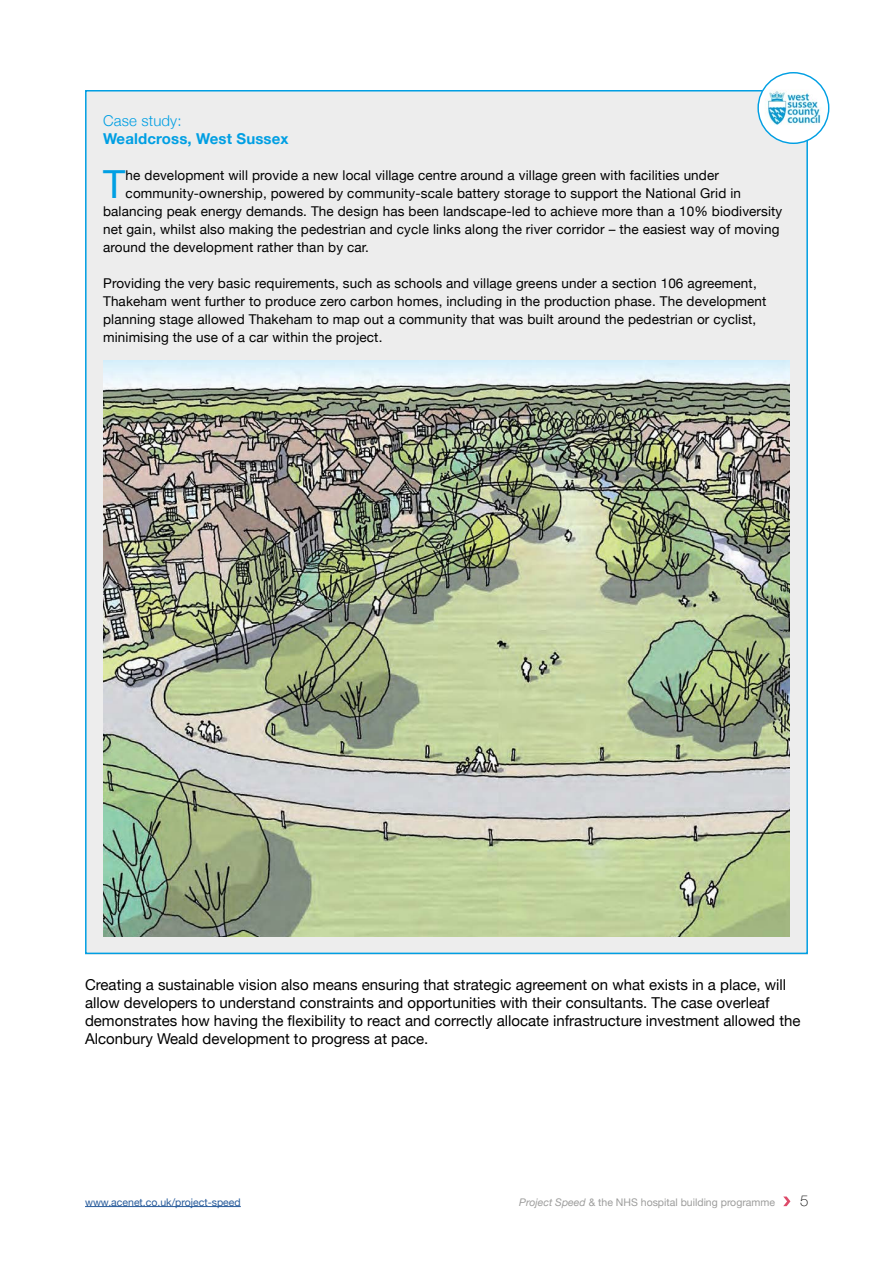
<style>
.page{position:relative;width:893px;height:1263px;background:#fff}
.page>*{position:absolute;margin:0;border:0;box-sizing:border-box;transform-origin:0 0}
.t1{font:38.7px "Helvetica Neue";color:#009fe3}
.t2{font:15px/18px "Helvetica Neue";color:#000}
.t3{font:700 15px "Helvetica Neue";letter-spacing:.01em;color:#009fe3}
.t4{font:300 15px "Helvetica Neue";letter-spacing:.01em;color:#009fe3}
.t5{font:100 15px "Helvetica Neue";color:#000}
.t6{font:13.5px/18px "Helvetica Neue";letter-spacing:.01em;color:#000}
.t7{font:10.5px "Helvetica Neue";color:#9d9d9c}
.t8{font:10.5px "Helvetica Neue";color:#275b9b}
.s1{font-style:italic}
</style>
<div class="page">
<hr style="left:85px;top:1206px;width:156px;height:1px;background:#275b9b">
<svg style="left:783px;top:1196px;width:7px;height:10px"></svg>
<div style="left:85px;top:90px;width:723px;height:864px;background:#ededed"></div>
<img style="left:103px;top:360px;width:687px;height:576px">
<div style="left:758px;top:73px;width:71px;height:70px;background:#fff;border-radius:50%"></div>
<img style="left:758px;top:82px;width:71px;height:52px">
<div style="left:757px;top:72px;width:72px;height:72px;border:1px solid #009fe3;border-radius:50%"></div>
<p class="t4" style="left:103px;top:111px;width:80px">Case study:</p>
<p class="t3" style="left:103px;top:127px;width:187px">Wealdcross, West Sussex</p>
<h1 class="t1" style="left:103px;top:156px;width:24px">T</h1>
<p class="t6" style="left:126px;top:167px;width:595px">he development will provide a new local village centre around a village green with facilities under</p>
<p class="t6" style="left:126px;top:185px;width:617px">community-ownership, powered by community-scale battery storage to support the National Grid in</p>
<p class="t6" style="left:103px;top:203px;width:681px">balancing peak energy demands. The design has been landscape-led to achieve more than a 10% biodiversity</p>
<p class="t6" style="left:103px;top:221px;width:678px">net gain, whilst also making the pedestrian and cycle links along the river corridor – the easiest way of moving</p>
<p class="t6" style="left:103px;top:239px;width:267px">around the development rather than by car.</p>
<p class="t6" style="left:103px;top:275px;width:665px">Providing the very basic requirements, such as schools and village greens under a section 106 agreement, Thakeham went further to produce zero carbon homes, including in the production phase. The development planning stage allowed Thakeham to map out a community that was built around the pedestrian or cyclist, minimising the use of a car within the project.</p>
<p class="t2" style="left:85px;top:977px;width:717px">Creating a sustainable vision also means ensuring that strategic agreement on what exists in a place, will allow developers to understand constraints and opportunities with their consultants. The case overleaf demonstrates how having the flexibility to react and correctly allocate infrastructure investment allowed the Alconbury Weald development to progress at pace.</p>
<p class="t8" style="left:85px;top:1194px;width:157px">www.acenet.co.uk/project-speed</p>
<p class="t7" style="left:519px;top:1194px;width:257px"><span class="s1">Project Speed</span> &amp; the NHS hospital building programme</p>
<p class="t5" style="left:800px;top:1189px;width:10px">5</p>
</div>
